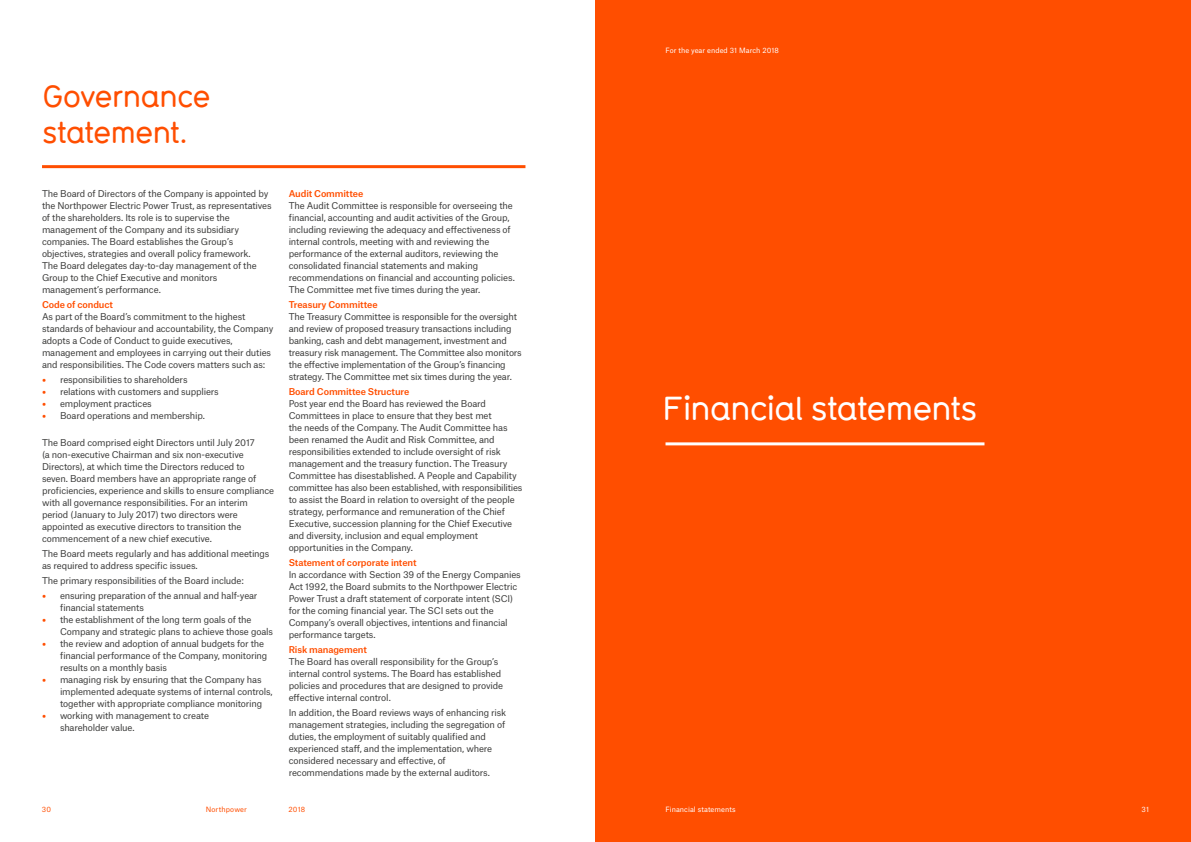
<style>
.page{position:relative;width:1191px;height:842px;background:#fff}
.page>*{position:absolute;margin:0;border:0;box-sizing:border-box;transform-origin:0 0}
.t1{font:500 32.8px "Typ 1451 Std";letter-spacing:-.04em;color:#fff}
.t2{font:500 30px/36px "Typ 1451 Std";letter-spacing:-.04em;color:#ff4e00}
.t3{font:9px/12px "Atlas Grotesk";letter-spacing:-.02em;color:#3c3c3b}
.t4{font:500 9px "Atlas Grotesk";letter-spacing:-.01em;color:#ff4e00}
.t5{font:7px "Atlas Grotesk";letter-spacing:.005em;color:#fff}
.t6{font:7px "Atlas Grotesk";letter-spacing:.025em;color:#ff4e00}
.s1{font-weight:700;font-size:12px;color:#ff4e00}
</style>
<div class="page">
<div style="left:595px;top:0;width:596px;height:842px;background:#ff4e00"></div>
<hr style="left:665px;top:442px;width:319px;height:3px;background:#fff">
<hr style="left:42px;top:165px;width:483px;height:3px;background:#ff4e00">
<h2 class="t2" style="left:42px;top:77px;width:170px">Governance statement.</h2>
<p class="t3" style="left:42px;top:187px;width:231px">The Board of Directors of the Company is appointed by the Northpower Electric Power Trust, as representatives of the shareholders. Its role is to supervise the management of the Company and its subsidiary companies. The Board establishes the Group’s objectives, strategies and overall policy framework.<br>The Board delegates day-to-day management of the Group to the Chief Executive and monitors management’s performance.</p>
<p class="t4" style="left:42px;top:297px;width:73px">Code of conduct</p>
<p class="t3" style="left:42px;top:310px;width:233px">As part of the Board’s commitment to the highest standards of behaviour and accountability, the Company adopts a Code of Conduct to guide executives, management and employees in carrying out their duties and responsibilities. The Code covers matters such as:</p>
<p class="t3" style="left:42px;top:373px;width:147px"><span class="s1">•</span> responsibilities to shareholders</p>
<p class="t3" style="left:42px;top:385px;width:178px"><span class="s1">•</span> relations with customers and suppliers</p>
<p class="t3" style="left:42px;top:397px;width:111px"><span class="s1">•</span> employment practices</p>
<p class="t3" style="left:42px;top:409px;width:164px"><span class="s1">•</span> Board operations and membership.</p>
<p class="t3" style="left:42px;top:436px;width:234px">The Board comprised eight Directors until July 2017<br>(a non-executive Chairman and six non-executive Directors), at which time the Directors reduced to<br>seven. Board members have an appropriate range of proficiencies, experience and skills to ensure compliance with all governance responsibilities. For an interim period (January to July 2017) two directors were appointed as executive directors to transition the commencement of a new chief executive.</p>
<p class="t3" style="left:42px;top:547px;width:229px">The Board meets regularly and has additional meetings as required to address specific issues.</p>
<p class="t3" style="left:42px;top:574px;width:203px">The primary responsibilities of the Board include:</p>
<p class="t3" style="left:60px;top:589px;width:199px;text-indent:-18px"><span class="s1">•</span> ensuring preparation of the annual and half-year financial statements</p>
<p class="t3" style="left:60px;top:613px;width:214px;text-indent:-18px"><span class="s1">•</span> the establishment of the long term goals of the<br>Company and strategic plans to achieve those goals</p>
<p class="t3" style="left:60px;top:637px;width:209px;text-indent:-18px"><span class="s1">•</span> the review and adoption of annual budgets for the financial performance of the Company, monitoring results on a monthly basis</p>
<p class="t3" style="left:60px;top:673px;width:214px;text-indent:-18px"><span class="s1">•</span> managing risk by ensuring that the Company has implemented adequate systems of internal controls, together with appropriate compliance monitoring</p>
<p class="t3" style="left:60px;top:709px;width:150px;text-indent:-18px"><span class="s1">•</span> working with management to create shareholder value.</p>
<p class="t4" style="left:289px;top:186px;width:76px">Audit Committee</p>
<p class="t3" style="left:289px;top:199px;width:228px">The Audit Committee is responsible for overseeing the financial, accounting and audit activities of the Group, including reviewing the adequacy and effectiveness of internal controls, meeting with and reviewing the performance of the external auditors, reviewing the consolidated financial statements and making recommendations on financial and accounting policies.<br>The Committee met five times during the year.</p>
<p class="t4" style="left:289px;top:297px;width:90px">Treasury Committee</p>
<p class="t3" style="left:289px;top:310px;width:235px">The Treasury Committee is responsible for the oversight and review of proposed treasury transactions including banking, cash and debt management, investment and treasury risk management. The Committee also monitors the effective implementation of the Group’s financing strategy. The Committee met six times during the year.</p>
<p class="t4" style="left:289px;top:384px;width:122px">Board Committee Structure</p>
<p class="t3" style="left:289px;top:397px;width:235px">Post year end the Board has reviewed the Board Committees in place to ensure that they best met<br>the needs of the Company. The Audit Committee has been renamed the Audit and Risk Committee, and responsibilities extended to include oversight of risk management and the treasury function. The Treasury Committee has disestablished. A People and Capability committee has also been established, with responsibilities to assist the Board in relation to oversight of the people strategy, performance and remuneration of the Chief Executive, succession planning for the Chief Executive and diversity, inclusion and equal employment opportunities in the Company.</p>
<p class="t4" style="left:289px;top:555px;width:129px">Statement of corporate intent</p>
<p class="t3" style="left:289px;top:568px;width:233px">In accordance with Section 39 of the Energy Companies Act 1992, the Board submits to the Northpower Electric Power Trust a draft statement of corporate intent (SCI) for the coming financial year. The SCI sets out the Company’s overall objectives, intentions and financial performance targets.</p>
<p class="t4" style="left:289px;top:642px;width:80px">Risk management</p>
<p class="t3" style="left:289px;top:655px;width:216px">The Board has overall responsibility for the Group’s internal control systems. The Board has established policies and procedures that are designed to provide effective internal control.</p>
<p class="t3" style="left:289px;top:706px;width:219px">In addition, the Board reviews ways of enhancing risk management strategies, including the segregation of duties, the employment of suitably qualified and experienced staff, and the implementation, where considered necessary and effective, of recommendations made by the external auditors.</p>
<p class="t5" style="left:665px;top:44px;width:115px">For the year ended 31 March 2018</p>
<h1 class="t1" style="left:662px;top:386px;width:317px">Financial statements</h1>
<p class="t6" style="left:42px;top:803px;width:11px">30</p>
<p class="t6" style="left:206px;top:803px;width:43px">Northpower</p>
<p class="t6" style="left:288px;top:803px;width:18px">2018</p>
<p class="t5" style="left:665px;top:803px;width:72px">Financial statements</p>
<p class="t5" style="left:1141px;top:803px;width:9px">31</p>
</div>
